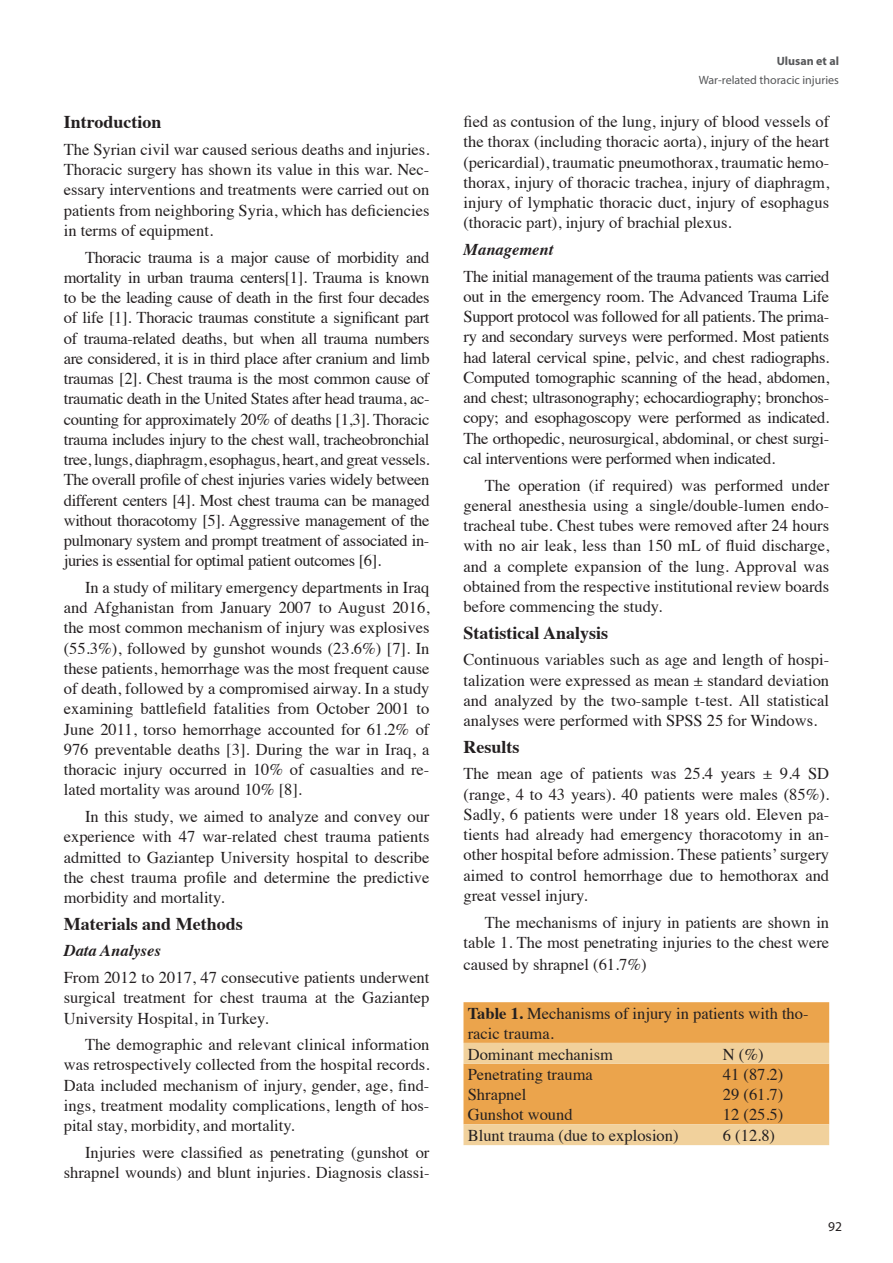
<style>
.page{position:relative;width:893px;height:1263px;background:#fff}
.page>*{position:absolute;margin:0;border:0;box-sizing:border-box;transform-origin:0 0}
.t1{font:700 18px "Times";color:#231f20}
.t2{font:16.5px/20.2px "Times";color:#231f20;text-align:justify}
.t3{font:italic 700 16.5px "Times";color:#231f20}
.t4{font:13.5px "Myriad Pro";color:#231f20}
.t5{font:12px "Myriad Pro";color:#57585a}
.t6{font:700 12px "Myriad Pro";color:#57585a}
.s1{font-weight:700}
</style>
<div class="page">
<svg style="left:463px;top:1002px;width:366px;height:143px"></svg>
<p class="t1" style="left:64px;top:105px;width:99px">Introduction</p>
<p class="t2" style="left:64px;top:138px;width:367px">The Syrian civil war caused serious deaths and injuries.<br>Thoracic surgery has shown its value in this war. Nec&shy;essary interventions and treatments were carried out on patients from neighboring Syria, which has deficiencies in terms of equipment.</p>
<p class="t2" style="left:64px;top:245px;width:367px;text-indent:21px">Thoracic trauma is a major cause of morbidity and mortality in urban trauma centers[1]. Trauma is known to be the leading cause of death in the first four decades of life [1]. Thoracic traumas constitute a significant part of trauma-related deaths, but when all trauma numbers are considered, it is in third place after cranium and limb traumas [2]. Chest trauma is the most common cause of traumatic death in the United States after head trauma, ac&shy;counting for approximately 20% of deaths [1,3]. Thoracic trauma includes injury to the chest wall, tracheobronchial tree, lungs, diaphragm, esophagus, heart, and great vessels.<br>The overall profile of chest injuries varies widely between different centers [4]. Most chest trauma can be managed without thoracotomy [5]. Aggressive management of the pulmonary system and prompt treatment of associated in&shy;juries is essential for optimal patient outcomes [6].</p>
<p class="t2" style="left:64px;top:576px;width:367px;text-indent:21px">In a study of military emergency departments in Iraq and Afghanistan from January 2007 to August 2016, the most common mechanism of injury was explosives (55.3%), followed by gunshot wounds (23.6%) [7]. In these patients, hemorrhage was the most frequent cause of death, followed by a compromised airway. In a study examining battlefield fatalities from October 2001 to June 2011, torso hemorrhage accounted for 61.2% of 976 preventable deaths [3]. During the war in Iraq, a thoracic injury occurred in 10% of casualties and re&shy;lated mortality was around 10% [8].</p>
<p class="t2" style="left:64px;top:805px;width:367px;text-indent:21px">In this study, we aimed to analyze and convey our experience with 47 war-related chest trauma patients admitted to Gaziantep University hospital to describe the chest trauma profile and determine the predictive morbidity and mortality.</p>
<p class="t1" style="left:64px;top:906px;width:180px">Materials and Methods</p>
<p class="t3" style="left:64px;top:935px;width:99px">Data Analyses</p>
<p class="t2" style="left:64px;top:966px;width:367px">From 2012 to 2017, 47 consecutive patients underwent surgical treatment for chest trauma at the Gaziantep University Hospital, in Turkey.</p>
<p class="t2" style="left:64px;top:1033px;width:367px;text-indent:21px">The demographic and relevant clinical information was retrospectively collected from the hospital records.<br>Data included mechanism of injury, gender, age, find&shy;ings, treatment modality complications, length of hos&shy;pital stay, morbidity, and mortality.</p>
<p class="t2" style="left:64px;top:1141px;width:367px;text-align:right">Injuries were classified as penetrating (gunshot or shrapnel wounds) and blunt injuries. Diagnosis classi-</p>
<p class="t6" style="left:777px;top:54px;width:64px">Ulusan et al</p>
<p class="t5" style="left:699px;top:72px;width:142px">War-related thoracic injuries</p>
<p class="t2" style="left:463px;top:110px;width:367px">fied as contusion of the lung, injury of blood vessels of the thorax (including thoracic aorta), injury of the heart (pericardial), traumatic pneumothorax, traumatic hemo&shy;thorax, injury of thoracic trachea, injury of diaphragm, injury of lymphatic thoracic duct, injury of esophagus (thoracic part), injury of brachial plexus.</p>
<p class="t3" style="left:463px;top:234px;width:91px">Management</p>
<p class="t2" style="left:463px;top:265px;width:367px">The initial management of the trauma patients was carried out in the emergency room. The Advanced Trauma Life Support protocol was followed for all patients. The prima&shy;ry and secondary surveys were performed. Most patients had lateral cervical spine, pelvic, and chest radiographs.<br>Computed tomographic scanning of the head, abdomen, and chest; ultrasonography; echocardiography; bronchos&shy;copy; and esophagoscopy were performed as indicated.<br>The orthopedic, neurosurgical, abdominal, or chest surgi&shy;cal interventions were performed when indicated.</p>
<p class="t2" style="left:463px;top:473px;width:367px;text-indent:21px">The operation (if required) was performed under general anesthesia using a single/double-lumen endo&shy;tracheal tube. Chest tubes were removed after 24 hours with no air leak, less than 150 mL of fluid discharge, and a complete expansion of the lung. Approval was obtained from the respective institutional review boards before commencing the study.</p>
<p class="t1" style="left:463px;top:615px;width:146px">Statistical Analysis</p>
<p class="t2" style="left:463px;top:648px;width:367px">Continuous variables such as age and length of hospi&shy;talization were expressed as mean ± standard deviation and analyzed by the two-sample t-test. All statistical analyses were performed with SPSS 25 for Windows.</p>
<p class="t1" style="left:463px;top:729px;width:57px">Results</p>
<p class="t2" style="left:463px;top:762px;width:367px">The mean age of patients was 25.4 years ± 9.4 SD (range, 4 to 43 years). 40 patients were males (85%).<br>Sadly, 6 patients were under 18 years old. Eleven pa&shy;tients had already had emergency thoracotomy in an&shy;other hospital before admission. These patients’ surgery aimed to control hemorrhage due to hemothorax and great vessel injury.</p>
<p class="t2" style="left:463px;top:910px;width:367px;text-align:right">The mechanisms of injury in patients are shown in table 1. The most penetrating injuries to the chest were</p>
<p class="t2" style="left:463px;top:953px;width:185px">caused by shrapnel (61.7%)</p>
<p class="t2" style="left:468px;top:1002px;width:342px;text-align:left"><span class="s1">Table 1.</span> Mechanisms of injury in patients with tho&shy;racic trauma.<br>Dominant mechanism</p>
<p class="t2" style="left:723px;top:1042px;width:42px">N (%)</p>
<p class="t2" style="left:468px;top:1063px;width:127px;line-height:19.8px;text-align:left">Penetrating trauma<br>Shrapnel<br>Gunshot wound</p>
<p class="t2" style="left:723px;top:1063px;width:62px;line-height:19.8px">41 (87.2)<br>29 (61.7)<br>12 (25.5)</p>
<p class="t2" style="left:468px;top:1124px;width:212px">Blunt trauma (due to explosion)</p>
<p class="t2" style="left:723px;top:1124px;width:54px">6 (12.8)</p>
<p class="t4" style="left:828px;top:1218px;width:15px">92</p>
</div>
